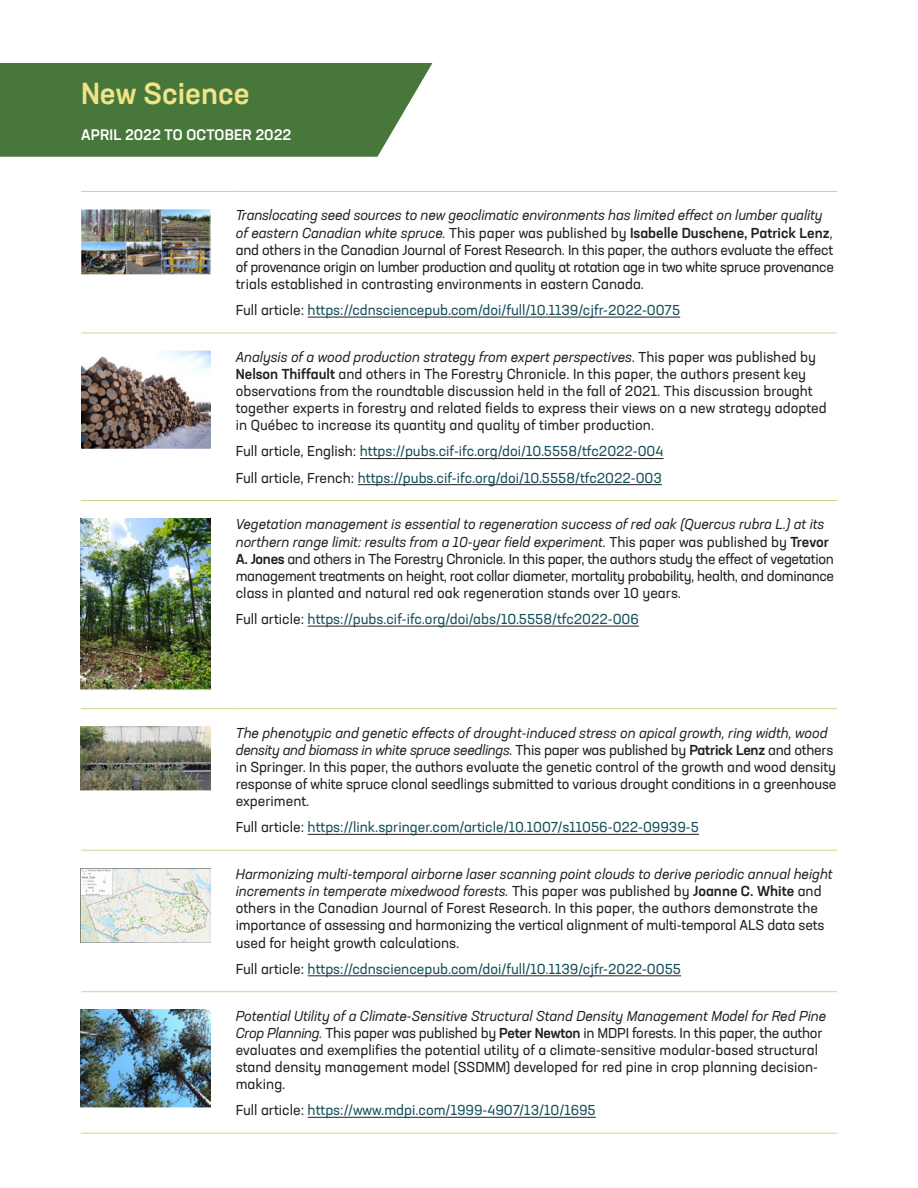
<style>
.page{position:relative;width:918px;height:1188px;background:#fff}
.page>*{position:absolute;margin:0;border:0;box-sizing:border-box;transform-origin:0 0}
.t1{font:500 30px "Neusa Next Std";color:#f1e387}
.Date{font:500 15px "Neusa Next Std";color:#fff}
.t2{font:14.25px/17.1px "Neusa Next Pro";letter-spacing:-.005em;color:#231f20}
.t3{font:14.25px "Neusa Next Pro";color:#154f59}
.t4{font:14.25px/17.1px "Neusa Next Pro";letter-spacing:-.025em;color:#231f20}
.s1{font-family:"Neusa Next Std";font-style:italic}
.s2{font-family:"Neusa Next Std";font-weight:500}
.s3{color:#231f20}
</style>
<div class="page">
<svg style="left:0;top:63px;width:432px;height:94px;background:#537f48"></svg>
<hr style="left:81px;top:191px;width:155px;height:1px;background:#d0d488">
<hr style="left:236px;top:191px;width:601px;height:1px;background:#d0d488">
<hr style="left:81px;top:333px;width:155px;height:1px;background:#d0d488">
<hr style="left:236px;top:333px;width:601px;height:1px;background:#d0d488">
<hr style="left:81px;top:500px;width:155px;height:1px;background:#d0d488">
<hr style="left:236px;top:500px;width:601px;height:1px;background:#d0d488">
<hr style="left:81px;top:708px;width:155px;height:1px;background:#d0d488">
<hr style="left:236px;top:708px;width:601px;height:1px;background:#d0d488">
<hr style="left:81px;top:850px;width:155px;height:1px;background:#d0d488">
<hr style="left:236px;top:850px;width:601px;height:1px;background:#d0d488">
<hr style="left:81px;top:991px;width:155px;height:1px;background:#d0d488">
<hr style="left:236px;top:991px;width:601px;height:1px;background:#d0d488">
<hr style="left:81px;top:1133px;width:155px;height:1px;background:#d0d488">
<hr style="left:236px;top:1133px;width:601px;height:1px;background:#d0d488">
<img style="left:81px;top:209px;width:129px;height:65px">
<hr style="left:308px;top:317px;width:372px;height:1px;background:#231f20">
<img style="left:81px;top:351px;width:129px;height:97px">
<hr style="left:360px;top:458px;width:303px;height:1px;background:#231f20">
<hr style="left:358px;top:484px;width:304px;height:1px;background:#231f20">
<img style="left:81px;top:519px;width:129px;height:172px">
<hr style="left:308px;top:626px;width:331px;height:1px;background:#231f20">
<img style="left:81px;top:727px;width:129px;height:63px">
<hr style="left:308px;top:834px;width:391px;height:1px;background:#231f20">
<img style="left:81px;top:868px;width:129px;height:75px">
<hr style="left:308px;top:975px;width:373px;height:1px;background:#231f20">
<img style="left:81px;top:1010px;width:129px;height:97px">
<hr style="left:308px;top:1117px;width:288px;height:1px;background:#231f20">
<h3 class="t1" style="left:81px;top:74px;width:170px">New Science</h3>
<p class="Date" style="left:81px;top:125px;width:212px">APRIL 2022 TO OCTOBER 2022</p>
<p class="t2" style="left:236px;top:207px;width:600px"><span class="s1">Translocating seed sources to new geoclimatic environments has limited effect on lumber quality of eastern Canadian white spruce.</span> This paper was published by <span class="s2">Isabelle Duschene, Patrick Lenz</span>, and others in the Canadian Journal of Forest Research. In this paper, the authors evaluate the effect of provenance origin on lumber production and quality at rotation age in two white spruce provenance trials established in contrasting environments in eastern Canada.</p>
<p class="t3" style="left:236px;top:301px;width:446px"><span class="s3">Full article:</span> https://cdnsciencepub.com/doi/full/10.1139/cjfr-2022-0075</p>
<p class="t2" style="left:236px;top:348px;width:592px"><span class="s1">Analysis of a wood production strategy from expert perspectives</span>. This paper was published by <span class="s2">Nelson Thiffault</span> and others in The Forestry Chronicle. In this paper, the authors present key observations from the roundtable discussion held in the fall of 2021. This discussion brought together experts in forestry and related fields to express their views on a new strategy adopted in Québec to increase its quantity and quality of timber production.</p>
<p class="t3" style="left:236px;top:443px;width:429px"><span class="s3">Full article, English:</span> https://pubs.cif-ifc.org/doi/10.5558/tfc2022-004</p>
<p class="t3" style="left:236px;top:469px;width:428px"><span class="s3">Full article, French:</span> https://pubs.cif-ifc.org/doi/10.5558/tfc2022-003</p>
<p class="t4" style="left:236px;top:516px;width:600px"><span class="s1">Vegetation management is essential to regeneration success of red oak (Quercus rubra L.) at its northern range limit: results from a 10-year field experiment.</span> This paper was published by <span class="s2">Trevor A. Jones</span> and others in The Forestry Chronicle. In this paper, the authors study the effect of vegetation management treatments on height, root collar diameter, mortality probability, health, and dominance class in planted and natural red oak regeneration stands over 10 years.</p>
<p class="t3" style="left:236px;top:610px;width:405px"><span class="s3">Full article:</span> https://pubs.cif-ifc.org/doi/abs/10.5558/tfc2022-006</p>
<p class="t2" style="left:236px;top:724px;width:602px"><span class="s1">The phenotypic and genetic effects of drought-induced stress on apical growth, ring width, wood density and biomass in white spruce seedlings.</span> This paper was published by <span class="s2">Patrick Lenz</span> and others in Springer. In this paper, the authors evaluate the genetic control of the growth and wood density response of white spruce clonal seedlings submitted to various drought conditions in a greenhouse experiment.</p>
<p class="t3" style="left:236px;top:818px;width:465px"><span class="s3">Full article:</span> https://link.springer.com/article/10.1007/s11056-022-09939-5</p>
<p class="t2" style="left:236px;top:865px;width:598px"><span class="s1">Harmonizing multi-temporal airborne laser scanning point clouds to derive periodic annual height increments in temperate mixedwood forests.</span> This paper was published by <span class="s2">Joanne C. White</span> and others in the Canadian Journal of Forest Research. In this paper, the authors demonstrate the importance of assessing and harmonizing the vertical alignment of multi-temporal ALS data sets used for height growth calculations.</p>
<p class="t3" style="left:236px;top:960px;width:447px"><span class="s3">Full article:</span> https://cdnsciencepub.com/doi/full/10.1139/cjfr-2022-0055</p>
<p class="t2" style="left:236px;top:1007px;width:592px"><span class="s1">Potential Utility of a Climate-Sensitive Structural Stand Density Management Model for Red Pine Crop Planning.</span> This paper was published by <span class="s2">Peter Newton</span> in MDPI forests. In this paper, the author evaluates and exemplifies the potential utility of a climate-sensitive modular-based structural stand density management model (SSDMM) developed for red pine in crop planning decision&shy;making.</p>
<p class="t3" style="left:236px;top:1101px;width:362px"><span class="s3">Full article:</span> https://www.mdpi.com/1999-4907/13/10/1695</p>
</div>
